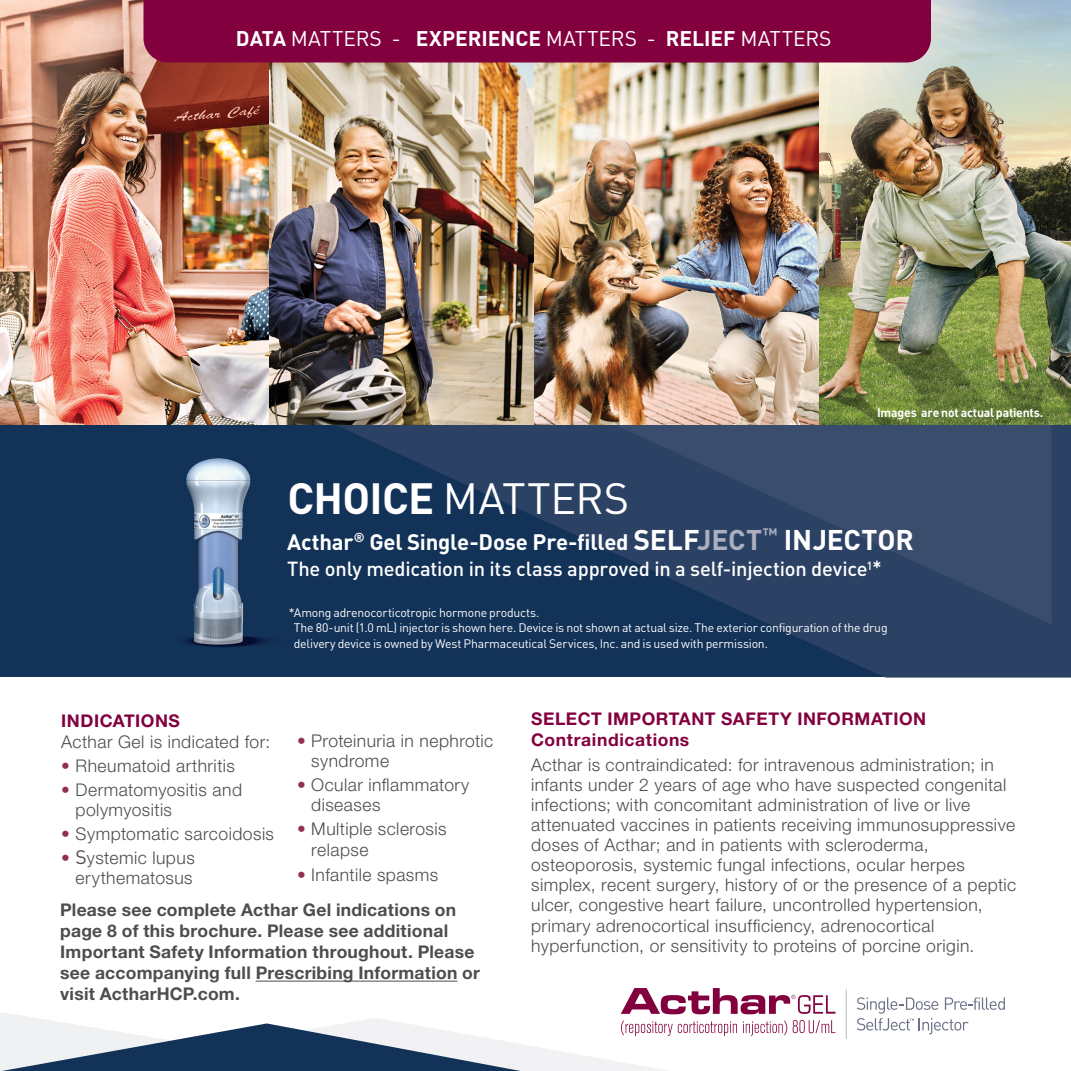
<style>
.page{position:relative;width:1071px;height:1071px;background:#fff}
.page>*{position:absolute;margin:0;border:0;box-sizing:border-box;transform-origin:0 0}
.t1{font:43.23px "DINOT";letter-spacing:-.005em;color:#fff}
.t2{font:700 22.05px "DINOT";letter-spacing:-.01em;color:#fff}
.t3{font:21px "DINOT";color:#fff}
.t4{font:500 20.12px "DINOT";letter-spacing:-.01em;color:#fff}
.t5{font:300 17.5px/20.1px "Helvetica Neue LT Std";letter-spacing:.025em;color:#4d4d4f}
.t6{font:700 17.5px/21px "Helvetica Neue LT Std";letter-spacing:.015em;color:#4d4d4f}
.t7{font:700 17.5px/21px "Helvetica Neue LT Std";letter-spacing:.03em;color:#83003f}
.t8{font:12.25px/15.8px "DINOT";letter-spacing:-.015em;color:#fff}
.t9{font:700 12.25px "DINOT";letter-spacing:-.02em;color:#fff}
.s1{font-weight:700}
.s2{font-size:28.18px}
.s3{font-size:28.18px;color:#abafbe}
.s4{color:#923052}
.s5{font-family:"DINOT";font-weight:400;font-size:19.25px}
</style>
<div class="page">
<hr style="left:256px;top:981px;width:201px;height:1px;background:#4d4d4f">
<img style="left:819px;top:0;width:252px;height:425px">
<img style="left:268px;top:62px;width:267px;height:363px">
<img style="left:535px;top:62px;width:284px;height:363px">
<img style="left:0;top:0;width:268px;height:425px">
<svg style="left:0;top:425px;width:1071px;height:252px;background:#18365a"></svg>
<svg style="left:535px;top:425px;width:517px;height:199px;background:#2e4466"></svg>
<hr style="left:846px;top:990px;width:1px;height:48px;background:#6c7286">
<svg style="left:857px;top:997px;width:148px;height:37px"></svg>
<img style="left:120px;top:417px;width:256px;height:260px">
<div style="left:144px;top:0;width:787px;height:62px;background:#83003f"></div>
<svg style="left:0;top:988px;width:836px;height:83px"></svg>
<p class="t3" style="left:236px;top:25px;width:597px"><span class="s1">DATA</span> MATTERS - <span class="s1">EXPERIENCE</span> MATTERS - <span class="s1">RELIEF</span> MATTERS</p>
<p class="t9" style="left:877px;top:405px;width:168px">Images are not actual patients.</p>
<h1 class="t1" style="left:287px;top:472px;width:343px"><span class="s1">CHOICE</span> MATTERS</h1>
<p class="t2" style="left:287px;top:527px;width:628px">Acthar<sup>®</sup> Gel Single-Dose Pre-filled <span class="s2">SELF</span><span class="s3">JECT</span><sup>™</sup> <span class="s2">INJECTOR</span></p>
<p class="t4" style="left:287px;top:556px;width:596px">The only medication in its class approved in a self-injection device<sup>1</sup>*</p>
<p class="t8" style="left:294px;top:604px;width:595px;text-indent:-5px">*Among adrenocorticotropic hormone products.<br>The 80-unit (1.0 mL) injector is shown here. Device is not shown at actual size. The exterior configuration of the drug delivery device is owned by West Pharmaceutical Services, Inc. and is used with permission.</p>
<p class="t7" style="left:61px;top:710px;width:120px">INDICATIONS</p>
<p class="t5" style="left:61px;top:731px;width:211px">Acthar Gel is indicated for:</p>
<p class="t5" style="left:61px;top:755px;width:175px"><span class="s4">•</span> Rheumatoid arthritis</p>
<p class="t5" style="left:76px;top:779px;width:168px;text-indent:-14px"><span class="s4">•</span> Dermatomyositis and polymyositis</p>
<p class="t5" style="left:61px;top:823px;width:214px"><span class="s4">•</span> Symptomatic sarcoidosis</p>
<p class="t5" style="left:61px;top:847px;width:135px;text-align:right"><span class="s4">•</span> <span class="s5">S</span>ystemic lupus erythematosus</p>
<p class="t5" style="left:311px;top:730px;width:184px;text-indent:-14px"><span class="s4">•</span> Proteinuria in nephrotic syndrome</p>
<p class="t5" style="left:311px;top:774px;width:159px;text-indent:-14px"><span class="s4">•</span> Ocular inflammatory diseases</p>
<p class="t5" style="left:311px;top:818px;width:137px;line-height:21px;text-indent:-14px"><span class="s4">•</span> Multiple sclerosis relapse</p>
<p class="t5" style="left:297px;top:864px;width:143px"><span class="s4">•</span> Infantile spasms</p>
<p class="t6" style="left:60px;top:899px;width:421px">Please see complete Acthar Gel indications on page 8 of this brochure. Please see additional Important Safety Information throughout. Please see accompanying full Prescribing Information or visit ActharHCP.com.</p>
<p class="t7" style="left:531px;top:708px;width:397px">SELECT IMPORTANT SAFETY INFORMATION<br>Contraindications</p>
<p class="t5" style="left:531px;top:754px;width:487px">Acthar is contraindicated: for intravenous administration; in infants under 2 years of age who have suspected congenital infections; with concomitant administration of live or live attenuated vaccines in patients receiving immunosuppressive doses of Acthar; and in patients with scleroderma, osteoporosis, systemic fungal infections, ocular herpes simplex, recent surgery, history of or the presence of a peptic ulcer, congestive heart failure, uncontrolled hypertension, primary adrenocortical insufficiency, adrenocortical hyperfunction, or sensitivity to proteins of porcine origin.</p>
</div>
